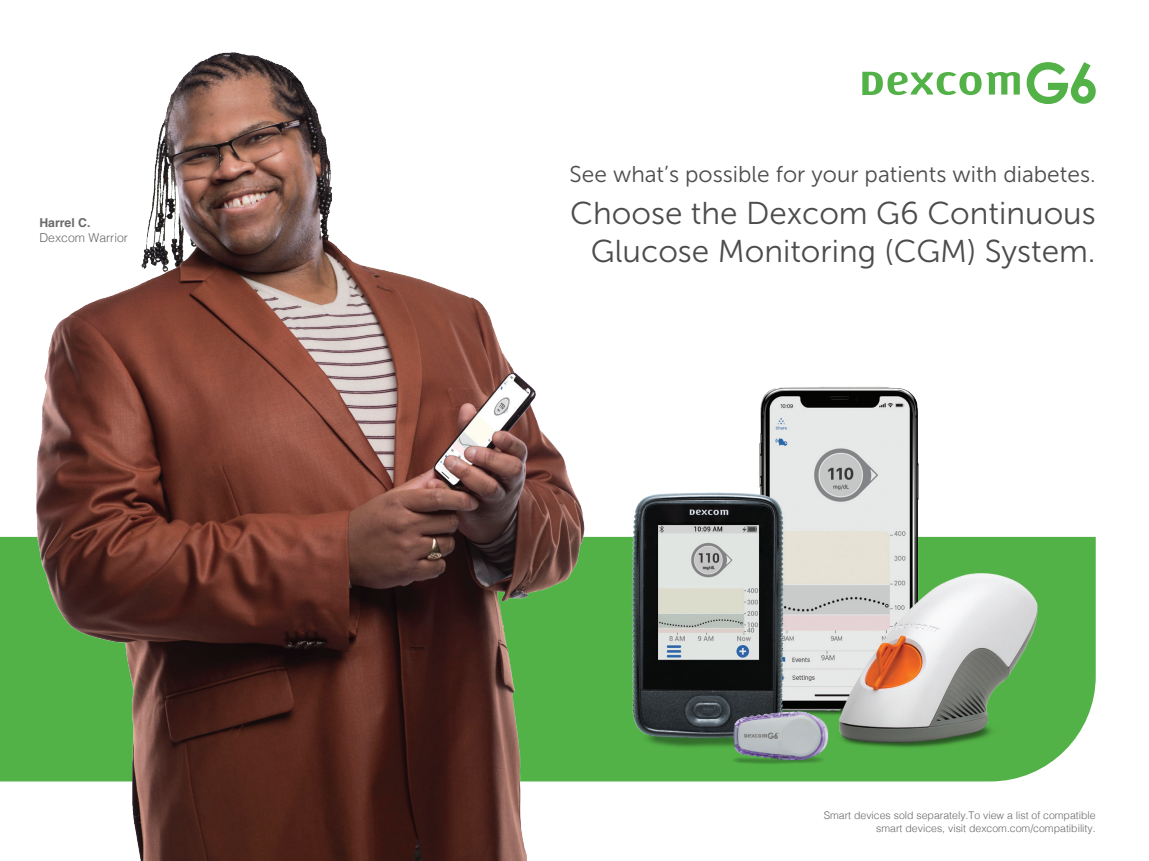
<style>
.page{position:relative;width:1149px;height:861px;background:#fff}
.page>*{position:absolute;margin:0;border:0;box-sizing:border-box;transform-origin:0 0}
.t1{font:31.5px "Museo Sans 300";color:#4b4c4d}
.t2{font:22.75px "Museo Sans 300";color:#4b4c4d}
.t3{font:300 12.25px "Helvetica";color:#69696c}
.t4{font:700 12.25px "Helvetica";color:#69696c}
.t5{font:300 10.5px/12.6px "Helvetica";color:#69696c;text-align:right}
</style>
<div class="page">
<svg style="left:1057px;top:536px;width:38px;height:222px;background:#65ba5b"></svg>
<img style="left:0;top:52px;width:599px;height:808px">
<img style="left:559px;top:348px;width:498px;height:433px">
<svg style="left:862px;top:72px;width:158px;height:23px"></svg>
<svg style="left:1026px;top:62px;width:69px;height:42px"></svg>
<p class="t4" style="left:39px;top:213px;width:53px">Harrel C.</p>
<p class="t3" style="left:39px;top:227px;width:90px">Dexcom Warrior</p>
<p class="t2" style="left:569px;top:162px;width:527px">See what’s possible for your patients with diabetes.</p>
<p class="t1" style="left:570px;top:196px;width:527px">Choose the Dexcom G6 Continuous</p>
<p class="t1" style="left:591px;top:234px;width:506px">Glucose Monitoring (CGM) System.</p>
<p class="t5" style="left:824px;top:807px;width:273px">Smart devices sold separately.To view a list of compatible smart devices, visit dexcom.com/compatibility.</p>
</div>
